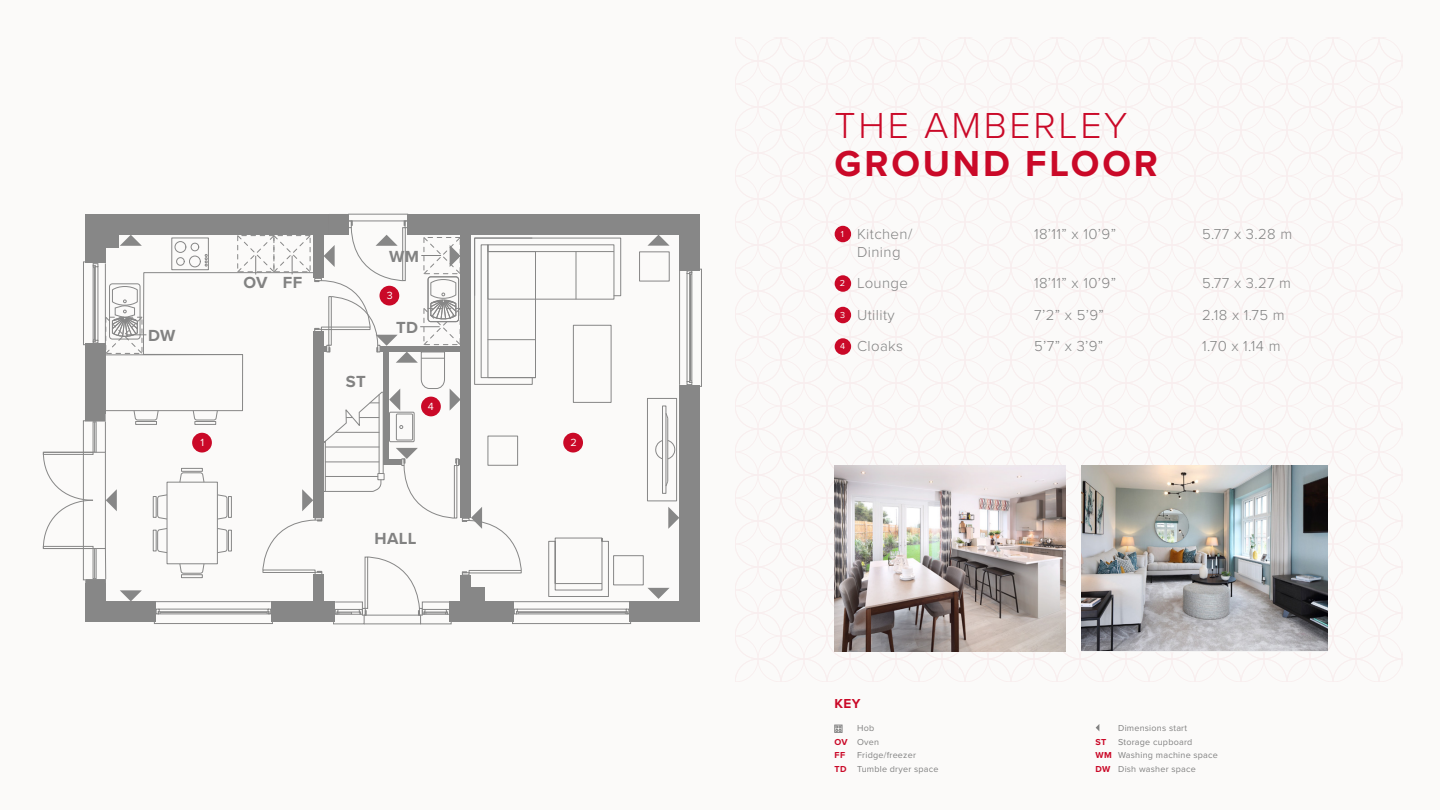
<style>
.page{position:relative;width:1440px;height:810px;background:#fbfaf9}
.page>*{position:absolute;margin:0;border:0;box-sizing:border-box;transform-origin:0 0}
.t1{font:300 37.5px "Proxima Nova";letter-spacing:.075em;color:#ca0928}
.t2{font:700 37.5px "Proxima Nova";letter-spacing:.075em;color:#ca0928}
.t3{font:700 16.65px "Proxima Nova";letter-spacing:.025em;color:#828282}
.t4{font:300 15px/31.5px "Proxima Nova";letter-spacing:.025em;color:#828282}
.t5{font:700 13.5px "Proxima Nova";color:#ca0928}
.t6{font:10.8px "Proxima Nova";color:#fbfaf9}
.t7{font:9px/13.5px "Proxima Nova";letter-spacing:.025em;color:#828282}
.t8{font:700 9px "Proxima Nova";color:#ca0928}
.s1{font-weight:400;font-size:9px;color:#fbfaf9}
.s2{font-weight:700;color:#ca0928}
.s3{color:#808080}
</style>
<div class="page">
<div style="left:835px;top:226px;width:16px;height:16px;background:#ca0928;border-radius:50%"></div>
<div style="left:835px;top:275px;width:16px;height:17px;background:#ca0928;border-radius:50%"></div>
<div style="left:835px;top:307px;width:16px;height:16px;background:#ca0928;border-radius:50%"></div>
<div style="left:835px;top:338px;width:16px;height:17px;background:#ca0928;border-radius:50%"></div>
<svg style="left:687px;top:271px;width:5px;height:114px"></svg>
<hr style="left:690px;top:274px;width:1px;height:107px;background:#878787">
<div style="left:699px;top:269px;width:3px;height:118px;border:1px solid #878787"></div>
<hr style="left:679px;top:271px;width:1px;height:114px;background:#878787">
<div style="left:679px;top:258px;width:21px;height:13px;background:#878787"></div>
<div style="left:679px;top:385px;width:21px;height:12px;background:#878787"></div>
<div style="left:631px;top:601px;width:69px;height:21px;background:#878787"></div>
<div style="left:679px;top:386px;width:21px;height:225px;background:#878787"></div>
<div style="left:679px;top:214px;width:21px;height:53px;background:#878787"></div>
<div style="left:407px;top:214px;width:277px;height:21px;background:#878787"></div>
<div style="left:85px;top:214px;width:259px;height:21px;background:#878787"></div>
<div style="left:512px;top:622px;width:119px;height:2px;border:1px solid #878787"></div>
<div style="left:629px;top:601px;width:15px;height:21px;background:#878787"></div>
<hr style="left:364px;top:624px;width:57px;height:1px;background:#878787">
<hr style="left:348px;top:214px;width:60px;height:1px;background:#878787">
<div style="left:329px;top:214px;width:19px;height:21px;background:#878787"></div>
<div style="left:613px;top:555px;width:31px;height:30px;border:1px solid #878787"></div>
<div style="left:647px;top:398px;width:30px;height:103px;border:1px solid #878787"></div>
<div style="left:662px;top:406px;width:4px;height:88px;border:1px solid #878787"></div>
<hr style="left:668px;top:418px;width:1px;height:63px;background:#878787">
<svg style="left:665px;top:413px;width:3px;height:6px"></svg>
<svg style="left:665px;top:481px;width:3px;height:6px"></svg>
<svg style="left:655px;top:440px;width:21px;height:19px"></svg>
<svg style="left:668px;top:507px;width:11px;height:22px"></svg>
<svg style="left:647px;top:235px;width:23px;height:11px"></svg>
<svg style="left:648px;top:588px;width:22px;height:11px"></svg>
<svg style="left:43px;top:221px;width:586px;height:403px"></svg>
<img style="left:834px;top:466px;width:231px;height:185px">
<img style="left:1082px;top:466px;width:245px;height:185px">
<div style="left:835px;top:725px;width:7px;height:7px;border:1px solid #828282"></div>
<svg style="left:836px;top:726px;width:5px;height:6px"></svg>
<svg style="left:1096px;top:724px;width:3px;height:7px"></svg>
<p class="t3" style="left:148px;top:323px;width:29px">DW</p>
<p class="t3" style="left:243px;top:270px;width:60px">OV FF</p>
<p class="t3" style="left:346px;top:369px;width:21px">ST</p>
<p class="t3" style="left:389px;top:244px;width:31px">WM</p>
<p class="t6" style="left:387px;top:287px;width:8px">3</p>
<p class="t3" style="left:396px;top:315px;width:24px">TD</p>
<p class="t6" style="left:428px;top:398px;width:8px">4</p>
<p class="t6" style="left:201px;top:434px;width:5px">1</p>
<p class="t6" style="left:570px;top:434px;width:8px">2</p>
<p class="t3" style="left:374px;top:526px;width:44px">HALL</p>
<h1 class="t1" style="left:835px;top:98px;width:294px">THE AMBERLEY</h1>
<h1 class="t2" style="left:835px;top:135px;width:325px">GROUND FLOOR</h1>
<p class="t4" style="left:841px;top:217px;width:73px"><span class="s1">1</span> Kitchen/</p>
<p class="t4" style="left:1034px;top:217px;width:83px">18’11” x 10’9”</p>
<p class="t4" style="left:1202px;top:217px;width:92px">5.77 x 3.28 m</p>
<p class="t4" style="left:840px;top:235px;width:70px;text-indent:17px">Dining<br><span class="s1">2</span> Lounge</p>
<p class="t4" style="left:1034px;top:266px;width:83px">18’11” x 10’9”</p>
<p class="t4" style="left:1202px;top:266px;width:91px">5.77 x 3.27 m</p>
<p class="t4" style="left:840px;top:298px;width:56px"><span class="s1">3</span> Utility</p>
<p class="t4" style="left:1034px;top:298px;width:71px">7’2” x 5’9”</p>
<p class="t4" style="left:1202px;top:298px;width:84px">2.18 x 1.75 m</p>
<p class="t4" style="left:840px;top:329px;width:65px"><span class="s1">4</span> Cloaks</p>
<p class="t4" style="left:1034px;top:329px;width:71px">5’7” x 3’9”</p>
<p class="t4" style="left:1202px;top:329px;width:80px">1.70 x 1.14 m</p>
<p class="t5" style="left:835px;top:694px;width:27px">KEY</p>
<p class="t7" style="left:835px;top:721px;width:46px;text-indent:22px">Hob<br><span class="s2">OV</span> Oven<br><span class="s2">FF</span></p>
<p class="t7" style="left:835px;top:748px;width:106px;text-align:center">Fridge/freezer<br><span class="s2">TD</span> Tumble dryer space</p>
<p class="t7" style="left:1118px;top:721px;width:71px">Dimensions start</p>
<p class="t7" style="left:1096px;top:735px;width:124px;text-indent:22px"><span class="s3">Storage</span> cupboard<br><span class="s2">WM</span> Washing machine space<br><span class="s2">DW</span> Dish washer space</p>
<p class="t8" style="left:1096px;top:735px;width:12px">ST</p>
</div>
